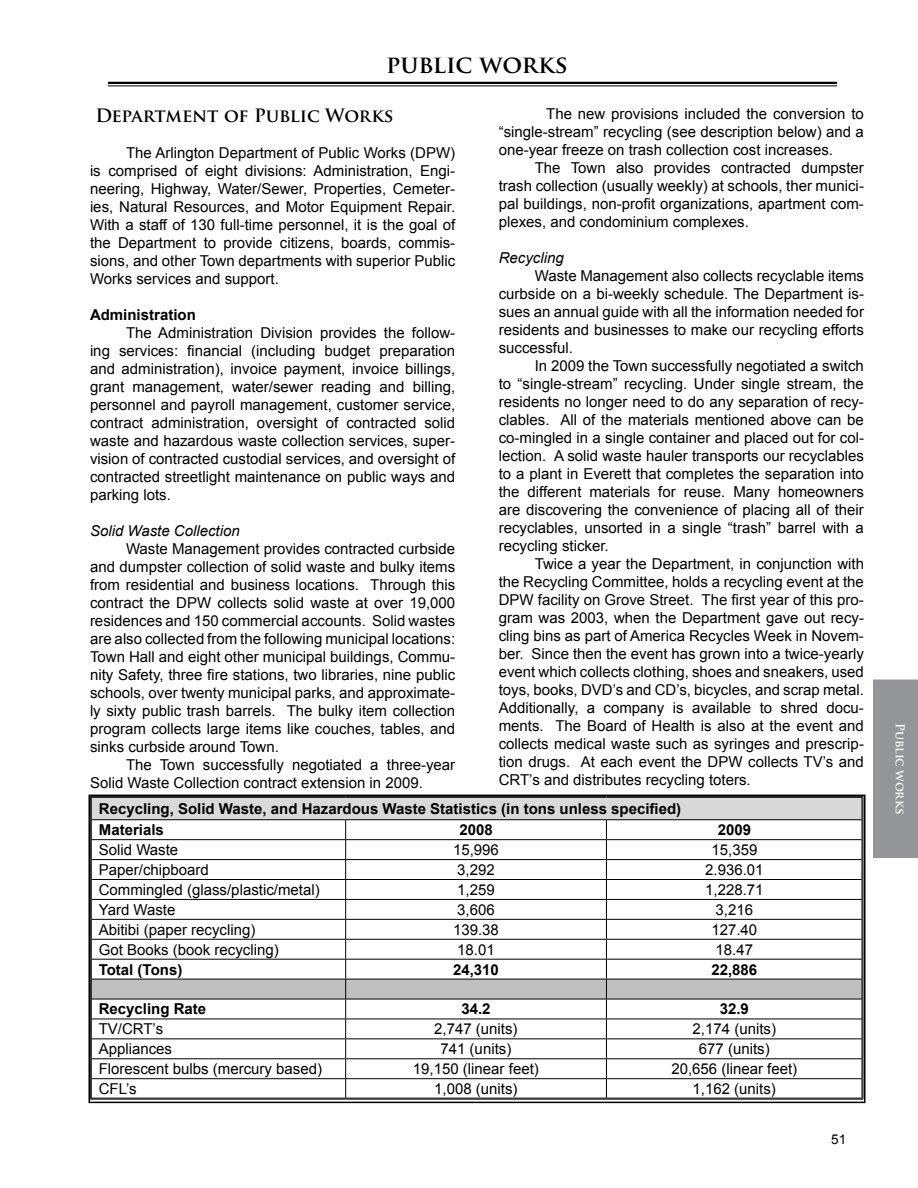
<style>
.page{position:relative;width:918px;height:1188px;background:#fff}
.page>*{position:absolute;margin:0;border:0;box-sizing:border-box;transform-origin:0 0}
.t1{font:700 24px "Trajan Pro";color:#000}
.t2{font:700 18px "Trajan Pro";letter-spacing:-.015em;color:#000}
.t3{font:15px/18px "Arial";color:#000;text-align:justify}
.t4{font:700 15px/21.5px "Arial";color:#000}
.t5{font:italic 15px "Arial";color:#000}
.t6{font:13.5px "Arial";color:#000}
.t7{font:700 12px "Trajan Pro";letter-spacing:-.015em;color:#fff}
</style>
<div class="page">
<hr style="left:108px;top:82px;width:729px;height:2px;background:#000">
<hr style="left:108px;top:85px;width:729px;height:1px;background:#000">
<div style="left:873px;top:679px;width:45px;height:179px;background:#939598"></div>
<hr style="left:90px;top:1099px;width:256px;height:1px;background:#000">
<hr style="left:346px;top:1099px;width:260px;height:1px;background:#000">
<hr style="left:606px;top:1099px;width:257px;height:1px;background:#000">
<svg style="left:91px;top:798px;width:772px;height:301px"></svg>
<div style="left:88px;top:795px;width:778px;height:308px;border:2px solid #000"></div>
<h1 class="t1" style="left:386px;top:50px;width:183px">public works</h1>
<p class="t2" style="left:95px;top:104px;width:300px">Department of Public Works</p>
<p class="t3" style="left:90px;top:143px;width:367px;text-indent:36px">The Arlington Department of Public Works (DPW) is comprised of eight divisions: Administration, Engi&shy;neering, Highway, Water/Sewer, Properties, Cemeter&shy;ies, Natural Resources, and Motor Equipment Repair.<br>With a staff of 130 full-time personnel, it is the goal of the Department to provide citizens, boards, commis&shy;sions, and other Town departments with superior Public Works services and support.</p>
<p class="t4" style="left:90px;top:304px;width:107px">Administration</p>
<p class="t3" style="left:90px;top:323px;width:367px;text-indent:36px">The Administration Division provides the follow&shy;ing services: financial (including budget preparation and administration), invoice payment, invoice billings, grant management, water/sewer reading and billing, personnel and payroll management, customer service, contract administration, oversight of contracted solid waste and hazardous waste collection services, super&shy;vision of contracted custodial services, and oversight of contracted streetlight maintenance on public ways and parking lots.</p>
<p class="t5" style="left:90px;top:521px;width:151px">Solid Waste Collection</p>
<p class="t3" style="left:90px;top:539px;width:367px;text-indent:36px">Waste Management provides contracted curbside and dumpster collection of solid waste and bulky items from residential and business locations. Through this contract the DPW collects solid waste at over 19,000 residences and 150 commercial accounts. Solid wastes are also collected from the following municipal locations:<br>Town Hall and eight other municipal buildings, Commu&shy;nity Safety, three fire stations, two libraries, nine public schools, over twenty municipal parks, and approximate&shy;ly sixty public trash barrels. The bulky item collection program collects large items like couches, tables, and sinks curbside around Town.</p>
<p class="t3" style="left:90px;top:755px;width:367px;text-indent:36px">The Town successfully negotiated a three-year<br>Solid Waste Collection contract extension in 2009.</p>
<p class="t3" style="left:499px;top:105px;width:367px;text-indent:47px">The new provisions included the conversion to “single-stream” recycling (see description below) and a one-year freeze on trash collection cost increases.</p>
<p class="t3" style="left:499px;top:159px;width:367px;text-indent:36px">The Town also provides contracted dumpster trash collection (usually weekly) at schools, ther munici&shy;pal buildings, non-profit organizations, apartment com&shy;plexes, and condominium complexes.</p>
<p class="t5" style="left:499px;top:248px;width:67px">Recycling</p>
<p class="t3" style="left:499px;top:267px;width:367px;text-indent:36px">Waste Management also collects recyclable items curbside on a bi-weekly schedule. The Department is&shy;sues an annual guide with all the information needed for residents and businesses to make our recycling efforts successful.</p>
<p class="t3" style="left:499px;top:357px;width:367px;text-indent:36px">In 2009 the Town successfully negotiated a switch to “single-stream” recycling. Under single stream, the residents no longer need to do any separation of recy&shy;clables. All of the materials mentioned above can be co-mingled in a single container and placed out for col&shy;lection. A solid waste hauler transports our recyclables to a plant in Everett that completes the separation into the different materials for reuse. Many homeowners are discovering the convenience of placing all of their recyclables, unsorted in a single “trash” barrel with a recycling sticker.</p>
<p class="t3" style="left:499px;top:555px;width:367px;text-indent:36px">Twice a year the Department, in conjunction with the Recycling Committee, holds a recycling event at the DPW facility on Grove Street. The first year of this pro&shy;gram was 2003, when the Department gave out recy&shy;cling bins as part of America Recycles Week in Novem&shy;ber. Since then the event has grown into a twice-yearly event which collects clothing, shoes and sneakers, used toys, books, DVD’s and CD’s, bicycles, and scrap metal.<br>Additionally, a company is available to shred docu&shy;ments. The Board of Health is also at the event and collects medical waste such as syringes and prescrip&shy;tion drugs. At each event the DPW collects TV’s and CRT’s and distributes recycling toters.</p>
<p class="t4" style="left:99px;top:798px;width:584px">Recycling, Solid Waste, and Hazardous Waste Statistics (in tons unless specified)<br>Materials</p>
<p class="t4" style="left:459px;top:820px;width:35px">2008</p>
<p class="t4" style="left:718px;top:820px;width:35px">2009</p>
<p class="t3" style="left:99px;top:841px;width:81px">Solid Waste</p>
<p class="t3" style="left:453px;top:841px;width:47px">15,996</p>
<p class="t3" style="left:712px;top:841px;width:47px">15,359</p>
<p class="t3" style="left:99px;top:861px;width:112px">Paper/chipboard</p>
<p class="t3" style="left:457px;top:861px;width:39px">3,292</p>
<p class="t3" style="left:705px;top:861px;width:60px">2.936.01</p>
<p class="t3" style="left:99px;top:881px;width:222px">Commingled (glass/plastic/metal)</p>
<p class="t3" style="left:457px;top:881px;width:39px">1,259</p>
<p class="t3" style="left:705px;top:881px;width:60px">1,228.71</p>
<p class="t3" style="left:99px;top:901px;width:78px">Yard Waste</p>
<p class="t3" style="left:457px;top:901px;width:39px">3,606</p>
<p class="t3" style="left:716px;top:901px;width:39px">3,216</p>
<p class="t3" style="left:99px;top:921px;width:158px">Abitibi (paper recycling)</p>
<p class="t3" style="left:453px;top:921px;width:47px">139.38</p>
<p class="t3" style="left:711px;top:921px;width:47px">127.40</p>
<p class="t3" style="left:99px;top:941px;width:182px">Got Books (book recycling)</p>
<p class="t3" style="left:457px;top:941px;width:39px">18.01</p>
<p class="t3" style="left:716px;top:941px;width:39px">18.47</p>
<p class="t4" style="left:99px;top:959px;width:85px">Total (Tons)</p>
<p class="t4" style="left:453px;top:959px;width:47px">24,310</p>
<p class="t4" style="left:711px;top:959px;width:47px">22,886</p>
<p class="t4" style="left:99px;top:999px;width:109px">Recycling Rate</p>
<p class="t4" style="left:461px;top:999px;width:31px">34.2</p>
<p class="t4" style="left:720px;top:999px;width:31px">32.9</p>
<p class="t3" style="left:99px;top:1020px;width:66px">TV/CRT’s</p>
<p class="t3" style="left:434px;top:1020px;width:85px">2,747 (units)</p>
<p class="t3" style="left:693px;top:1020px;width:85px">2,174 (units)</p>
<p class="t3" style="left:99px;top:1040px;width:75px">Appliances</p>
<p class="t3" style="left:440px;top:1040px;width:72px">741 (units)</p>
<p class="t3" style="left:699px;top:1040px;width:72px">677 (units)</p>
<p class="t3" style="left:99px;top:1060px;width:225px">Florescent bulbs (mercury based)</p>
<p class="t3" style="left:413px;top:1060px;width:127px">19,150 (linear feet)</p>
<p class="t3" style="left:671px;top:1060px;width:127px">20,656 (linear feet)</p>
<p class="t3" style="left:99px;top:1080px;width:40px">CFL’s</p>
<p class="t3" style="left:434px;top:1080px;width:85px">1,008 (units)</p>
<p class="t3" style="left:693px;top:1080px;width:85px">1,162 (units)</p>
<p class="t6" style="left:831px;top:1130px;width:17px">51</p>
<p class="t7" style="left:908px;top:723px;width:93px;rotate:90deg">Public works</p>
</div>
